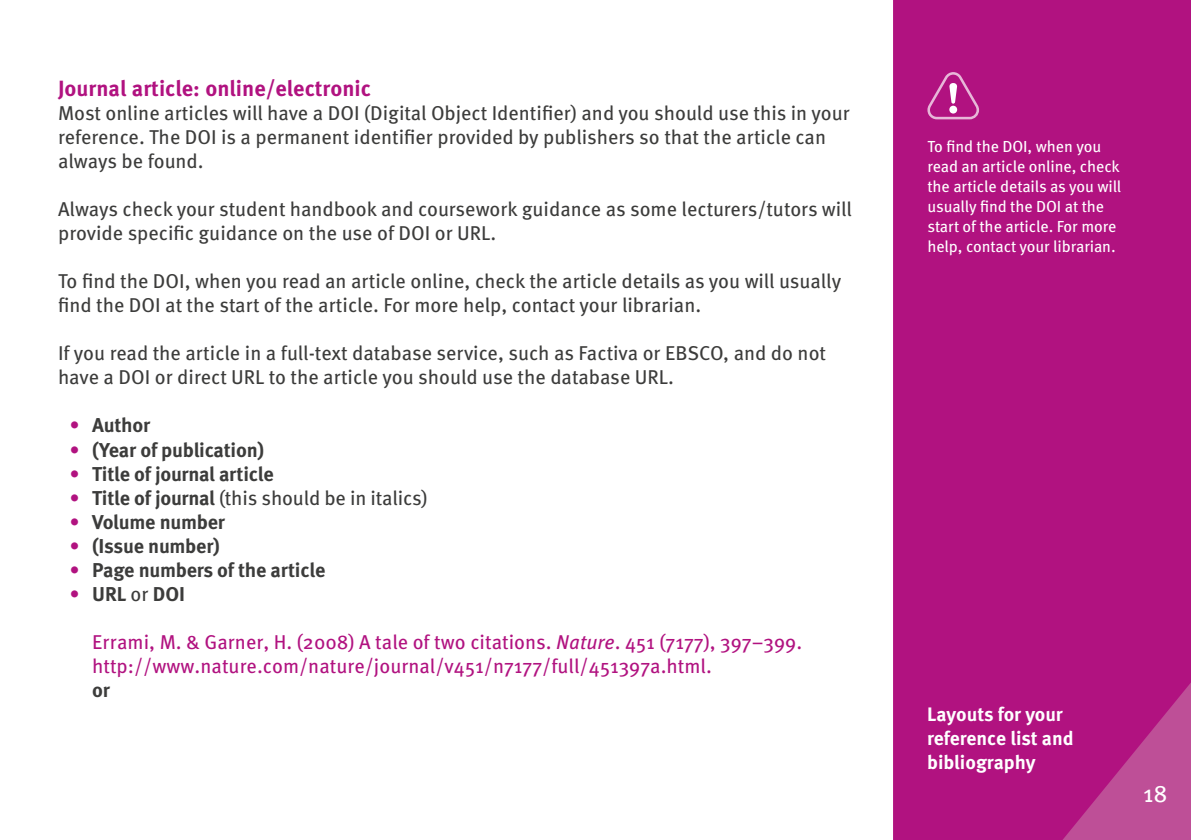
<style>
.page{position:relative;width:1191px;height:840px;background:#fff}
.page>*{position:absolute;margin:0;border:0;box-sizing:border-box;transform-origin:0 0}
.t1{font:24px "Meta OT";color:#fff}
.t2{font:700 22px "Meta OT";color:#b11280}
.t3{font:20px/24px "Meta OT";color:#3c3c3b}
.t4{font:20px/24px "Meta OT";color:#b11280}
.t5{font:700 20px "Meta OT";letter-spacing:-.01em;color:#3c3c3b}
.t6{font:700 19.4px/24px "Meta OT";letter-spacing:-.005em;color:#fff}
.t7{font:16px/20px "Meta OT";letter-spacing:-.005em;color:#fff}
.s1{font-weight:400;color:#b11280}
.s2{color:#b11280}
.s3{font-weight:700}
.s4{font-weight:400}
.s5{font-style:italic}
</style>
<div class="page">
<div style="left:893px;top:0;width:298px;height:839px;background:#b11280"></div>
<svg style="left:927px;top:72px;width:52px;height:47px;background:#be3a95"></svg>
<p class="t2" style="left:58px;top:74px;width:314px">Journal article: online/electronic</p>
<p class="t3" style="left:58px;top:101px;width:793px">Most online articles will have a DOI (Digital Object Identifier) and you should use this in your reference. The DOI is a permanent identifier provided by publishers so that the article can always be found.</p>
<p class="t3" style="left:58px;top:197px;width:795px">Always check your student handbook and coursework guidance as some lecturers/tutors will provide specific guidance on the use of DOI or URL.</p>
<p class="t3" style="left:58px;top:269px;width:784px">To find the DOI, when you read an article online, check the article details as you will usually find the DOI at the start of the article. For more help, contact your librarian.</p>
<p class="t3" style="left:58px;top:341px;width:769px">If you read the article in a full-text database service, such as Factiva or EBSCO, and do not have a DOI or direct URL to the article you should use the database URL.</p>
<p class="t5" style="left:69px;top:412px;width:82px"><span class="s1">•</span> Author</p>
<p class="t5" style="left:69px;top:436px;width:196px"><span class="s1">•</span> (Year of publication)</p>
<p class="t5" style="left:69px;top:460px;width:206px"><span class="s1">•</span> Title of journal article</p>
<p class="t3" style="left:69px;top:485px;width:360px"><span class="s2">•</span> <span class="s3">Title of journal</span> (this should be in italics)</p>
<p class="t5" style="left:69px;top:508px;width:157px"><span class="s1">•</span> Volume number</p>
<p class="t5" style="left:69px;top:532px;width:152px"><span class="s1">•</span> (Issue number)</p>
<p class="t5" style="left:69px;top:556px;width:257px"><span class="s1">•</span> Page numbers of the article</p>
<p class="t5" style="left:69px;top:580px;width:117px"><span class="s1">•</span> URL <span class="s4">or</span> DOI</p>
<p class="t4" style="left:92px;top:629px;width:711px">Errami, M. &amp; Garner, H. (2008) A tale of two citations. <span class="s5">Nature</span>. 451 (7177), 397–399. http://www.nature.com/nature/journal/v451/n7177/full/451397a.html.</p>
<p class="t5" style="left:92px;top:676px;width:20px">or</p>
<p class="t7" style="left:927px;top:137px;width:195px">To find the DOI, when you read an article online, check the article details as you will usually find the DOI at the start of the article. For more help, contact your librarian.</p>
<p class="t6" style="left:927px;top:701px;width:148px">Layouts for your reference list and bibliography</p>
<p class="t1" style="left:1143px;top:779px;width:26px">18</p>
</div>
